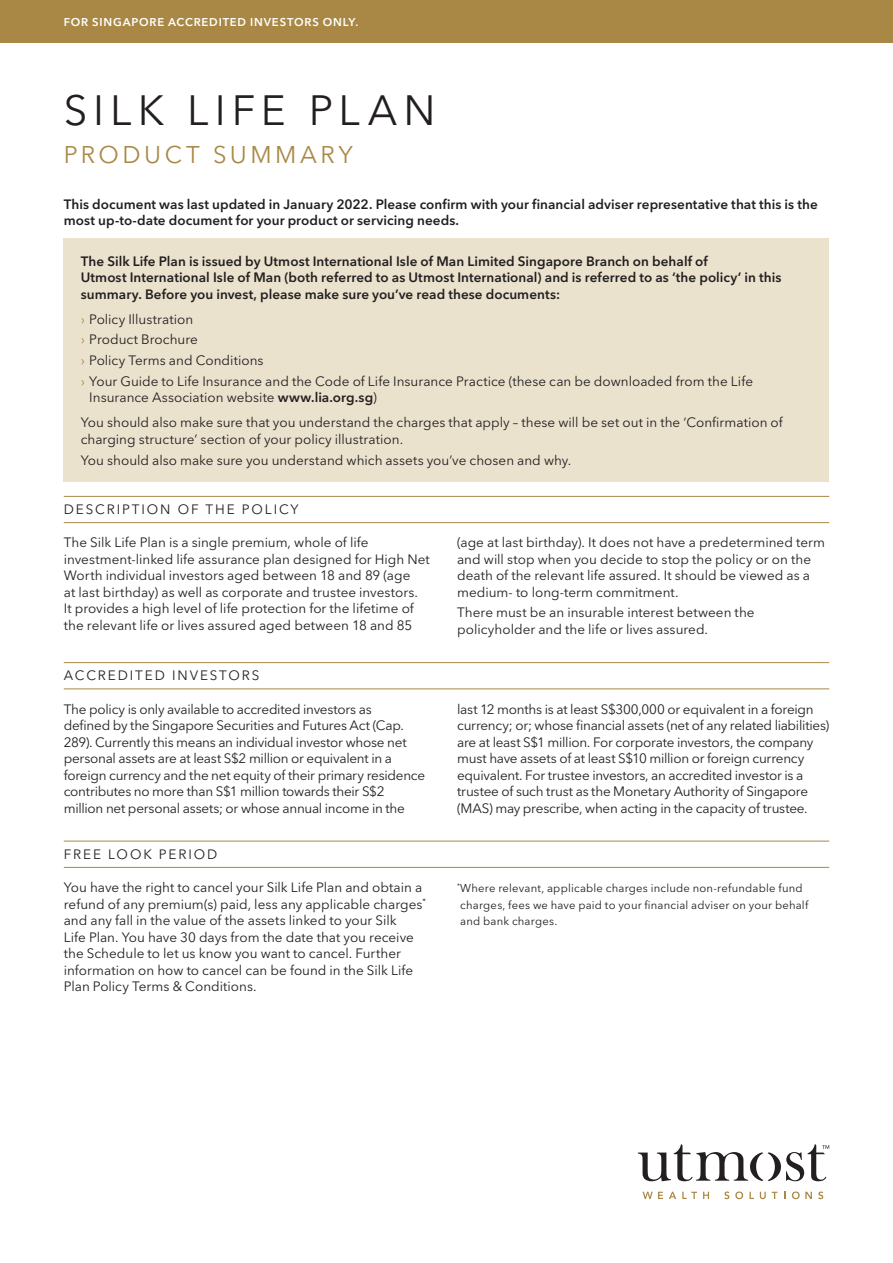
<style>
.page{position:relative;width:893px;height:1263px;background:#fff}
.page>*{position:absolute;margin:0;border:0;box-sizing:border-box;transform-origin:0 0}
.t1{font:42px "Avenir Next LT Pro";letter-spacing:.145em;color:#231f20}
.t2{font:24px "Avenir Next LT Pro";letter-spacing:.145em;color:#a98846}
.t3{font:13.5px/16.5px "Avenir Next LT Pro";color:#231f20}
.t4{font:13.5px/16.5px "Avenir Next LT Pro";letter-spacing:-.02em;color:#231f20}
.t5{font:600 13.5px/16.5px "Avenir Next LT Pro";letter-spacing:.005em;color:#231f20}
.t6{font:13.5px "Avenir Next LT Pro";letter-spacing:.14em;color:#231f20}
.t7{font:11.25px/16.5px "Avenir Next LT Pro";letter-spacing:.015em;color:#231f20}
.t8{font:600 11.25px "Avenir Next LT Pro";letter-spacing:.07em;color:#fff}
.s1{color:#a98846}
.s2{font-weight:600}
</style>
<div class="page">
<svg style="left:638px;top:1144px;width:191px;height:37px"></svg>
<svg style="left:643px;top:1192px;width:20px;height:7px"></svg>
<svg style="left:669px;top:1192px;width:7px;height:7px"></svg>
<svg style="left:682px;top:1192px;width:15px;height:7px"></svg>
<svg style="left:703px;top:1192px;width:6px;height:7px"></svg>
<svg style="left:724px;top:1191px;width:5px;height:8px"></svg>
<svg style="left:735px;top:1191px;width:8px;height:8px"></svg>
<svg style="left:749px;top:1192px;width:5px;height:7px"></svg>
<svg style="left:760px;top:1192px;width:6px;height:7px"></svg>
<svg style="left:772px;top:1192px;width:5px;height:7px"></svg>
<svg style="left:792px;top:1191px;width:20px;height:8px"></svg>
<svg style="left:818px;top:1191px;width:5px;height:8px"></svg>
<hr style="left:64px;top:496px;width:765px;height:1px;background:#a98846">
<hr style="left:64px;top:522px;width:765px;height:1px;background:#a98846">
<div style="left:64px;top:238px;width:765px;height:244px;background:#ebe2ce"></div>
<hr style="left:64px;top:662px;width:765px;height:1px;background:#a98846">
<hr style="left:64px;top:688px;width:765px;height:1px;background:#a98846">
<hr style="left:64px;top:841px;width:765px;height:1px;background:#a98846">
<hr style="left:64px;top:867px;width:765px;height:1px;background:#a98846">
<div style="left:0;top:0;width:893px;height:43px;background:#a98846"></div>
<p class="t8" style="left:64px;top:15px;width:296px">FOR SINGAPORE ACCREDITED INVESTORS ONLY.</p>
<h1 class="t1" style="left:64px;top:86px;width:373px">SILK LIFE PLAN</h1>
<h2 class="t2" style="left:64px;top:140px;width:291px">PRODUCT SUMMARY</h2>
<p class="t5" style="left:64px;top:195px;width:755px">This document was last updated in January 2022. Please confirm with your financial adviser representative that this is the most up-to-date document for your product or servicing needs.</p>
<p class="t5" style="left:81px;top:253px;width:702px">The Silk Life Plan is issued by Utmost International Isle of Man Limited Singapore Branch on behalf of<br>Utmost International Isle of Man (both referred to as Utmost International) and is referred to as ‘the policy’ in this summary. Before you invest, please make sure you’ve read these documents:</p>
<p class="t3" style="left:81px;top:309px;width:674px;line-height:20.7px"><span class="s1">›</span> Policy Illustration<br><span class="s1">›</span> Product Brochure<br><span class="s1">›</span> Policy Terms and Conditions<br><span class="s1">›</span> Your Guide to Life Insurance and the Code of Life Insurance Practice (these can be downloaded from the Life</p>
<p class="t3" style="left:81px;top:385px;width:703px;line-height:25px;text-indent:8px">Insurance Association website <span class="s2">www.lia.org.sg</span>)<br>You should also make sure that you understand the charges that apply – these will be set out in the ‘Confirmation of</p>
<p class="t3" style="left:81px;top:429px;width:492px;line-height:20.7px">charging structure’ section of your policy illustration.<br>You should also make sure you understand which assets you’ve chosen and why.</p>
<p class="t6" style="left:64px;top:501px;width:236px">DESCRIPTION OF THE POLICY</p>
<p class="t3" style="left:64px;top:534px;width:368px">The Silk Life Plan is a single premium, whole of life investment-linked life assurance plan designed for High Net Worth individual investors aged between 18 and 89 (age<br>at last birthday) as well as corporate and trustee investors.<br>It provides a high level of life protection for the lifetime of the relevant life or lives assured aged between 18 and 85</p>
<p class="t3" style="left:457px;top:534px;width:369px">(age at last birthday). It does not have a predetermined term and will stop when you decide to stop the policy or on the death of the relevant life assured. It should be viewed as a medium- to long-term commitment.</p>
<p class="t3" style="left:457px;top:604px;width:299px">There must be an insurable interest between the policyholder and the life or lives assured.</p>
<p class="t6" style="left:64px;top:667px;width:197px">ACCREDITED INVESTORS</p>
<p class="t4" style="left:64px;top:700px;width:363px">The policy is only available to accredited investors as<br>defined by the Singapore Securities and Futures Act (Cap.<br>289). Currently this means an individual investor whose net personal assets are at least S$2 million or equivalent in a foreign currency and the net equity of their primary residence contributes no more than S$1 million towards their S$2 million net personal assets; or whose annual income in the</p>
<p class="t4" style="left:457px;top:700px;width:374px">last 12 months is at least S$300,000 or equivalent in a foreign currency; or; whose financial assets (net of any related liabilities) are at least S$1 million. For corporate investors, the company must have assets of at least S$10 million or foreign currency equivalent. For trustee investors, an accredited investor is a trustee of such trust as the Monetary Authority of Singapore (MAS) may prescribe, when acting in the capacity of trustee.</p>
<p class="t6" style="left:64px;top:846px;width:155px">FREE LOOK PERIOD</p>
<p class="t3" style="left:64px;top:879px;width:364px">You have the right to cancel your Silk Life Plan and obtain a refund of any premium(s) paid, less any applicable charges<sup>* </sup>and any fall in the value of the assets linked to your Silk<br>Life Plan. You have 30 days from the date that you receive the Schedule to let us know you want to cancel. Further information on how to cancel can be found in the Silk Life Plan Policy Terms &amp; Conditions.</p>
<p class="t7" style="left:457px;top:880px;width:353px"><sup>*</sup>Where relevant, applicable charges include non-refundable fund charges, fees we have paid to your financial adviser on your behalf and bank charges.</p>
</div>
